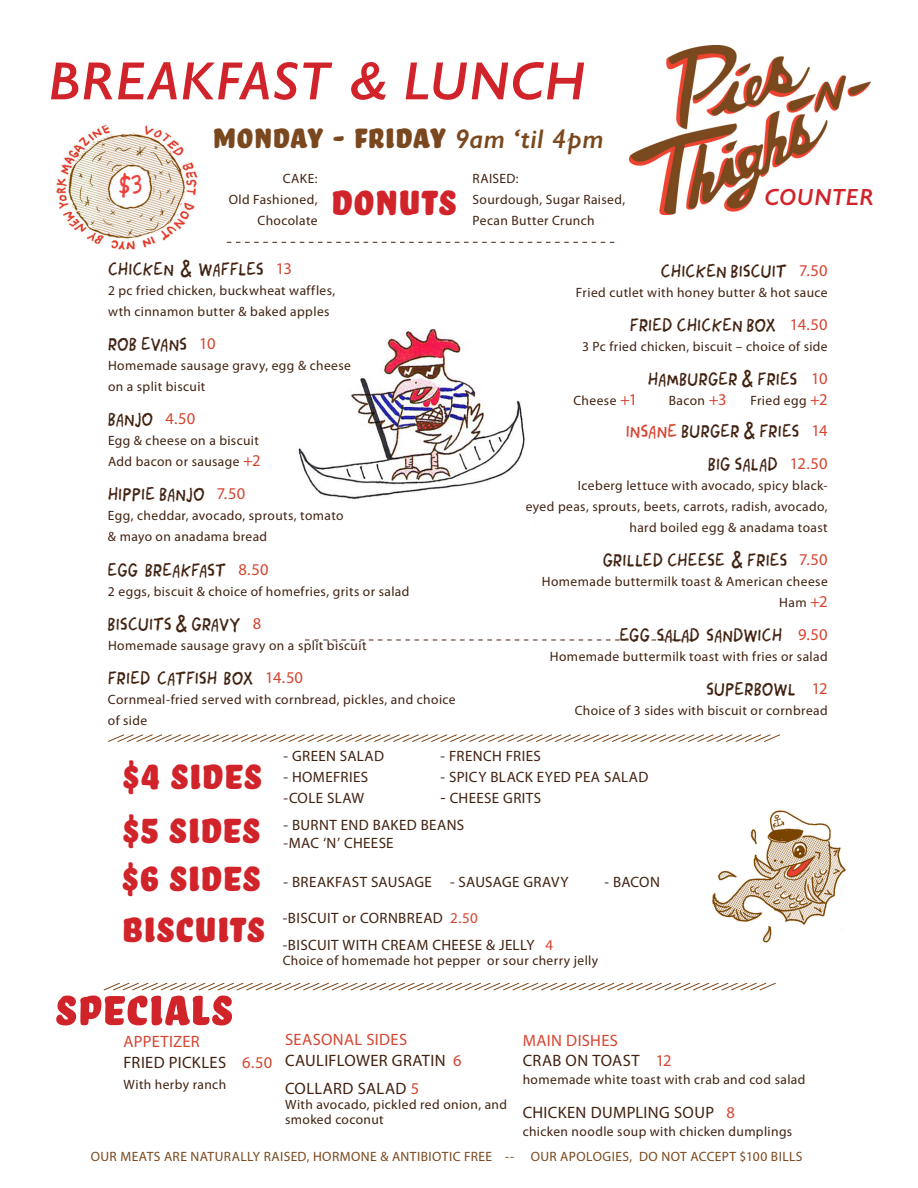
<style>
.page{position:relative;width:918px;height:1188px;background:#fff}
.page>*{position:absolute;margin:0;border:0;box-sizing:border-box;transform-origin:0 0}
.t1{font:italic 600 54px "Gill Sans";letter-spacing:.015em;color:#d1232a}
.t2{font:54px "Bello Sm Cp";letter-spacing:.025em;color:#d1232a}
.t3{font:45px "Bello Sm Cp";letter-spacing:.025em;color:#d1232a}
.t4{font:36px "Bello Sm Cp";letter-spacing:.025em;color:#7a481e}
.t5{font:italic 600 23.4px "Gill Sans";letter-spacing:.02em;color:#d1232a}
.t6{font:18px "Keith Font";color:#ed403c}
.t7{font:16.5px "Keith Font";letter-spacing:.025em;color:#412211}
.t8{font:16.5px/21px "Myriad Pro";letter-spacing:.02em;color:#412211}
.t9{font:16.5px/21px "Myriad Pro";letter-spacing:.015em;color:#d64531}
.t10{font:15px/18px "Myriad Pro";letter-spacing:.025em;color:#412211}
.t11{font:13.5px/21px "Myriad Pro";letter-spacing:.03em;color:#412211}
.t12{font:13.5px "Myriad Pro";letter-spacing:.03em;color:#7a481e}
.s1{font-family:"Gill Sans";font-weight:600;font-style:italic;font-size:27px}
.s2{font-family:"Myriad Pro";color:#d64531}
.s3{font-size:16.5px;color:#d64531}
.s4{color:#d64531}
.s5{color:#412211}
.s6{font-size:16.5px}
</style>
<div class="page">
<img style="left:298px;top:329px;width:227px;height:170px">
<img style="left:712px;top:810px;width:134px;height:133px">
<img style="left:629px;top:45px;width:241px;height:169px">
<svg style="left:108px;top:734px;width:672px;height:8px"></svg>
<svg style="left:103px;top:982px;width:673px;height:9px"></svg>
<svg style="left:227px;top:242px;width:387px;height:1px"></svg>
<svg style="left:305px;top:640px;width:388px;height:1px"></svg>
<img style="left:56px;top:124px;width:142px;height:126px">
<div style="left:112px;top:172px;width:32px;height:33px;background:#fff;border-radius:50%"></div>
<p class="t1" style="left:48px;top:48px;width:539px">BREAKFAST &amp; LUNCH</p>
<p class="t4" style="left:212px;top:110px;width:393px">MONDAY - FRIDAY <span class="s1">9am ‘til 4pm</span></p>
<p class="t6" style="left:119px;top:173px;width:25px">$3</p>
<p class="t11" style="left:283px;top:168px;width:36px">CAKE:</p>
<p class="t11" style="left:229px;top:189px;width:90px">Old Fashioned,</p>
<p class="t11" style="left:258px;top:210px;width:61px">Chocolate</p>
<p class="t3" style="left:330px;top:167px;width:127px">DONUTS</p>
<p class="t11" style="left:472px;top:168px;width:48px">RAISED:</p>
<p class="t11" style="left:472px;top:189px;width:154px">Sourdough, Sugar Raised,</p>
<p class="t11" style="left:472px;top:210px;width:124px">Pecan Butter Crunch</p>
<p class="t5" style="left:765px;top:183px;width:111px">COUNTER</p>
<p class="t7" style="left:108px;top:258px;width:185px">CHICKEN &amp; WAFFLES <span class="s2">13</span></p>
<p class="t11" style="left:108px;top:279px;width:229px">2 pc fried chicken, buckwheat waffles, wth cinnamon butter &amp; baked apples</p>
<p class="t7" style="left:108px;top:333px;width:109px">ROB EVANS <span class="s2">10</span></p>
<p class="t11" style="left:108px;top:354px;width:245px">Homemade sausage gravy, egg &amp; cheese on a split biscuit</p>
<p class="t7" style="left:108px;top:408px;width:89px">BANJO <span class="s2">4.50</span></p>
<p class="t11" style="left:108px;top:429px;width:152px">Egg &amp; cheese on a biscuit</p>
<p class="t11" style="left:108px;top:450px;width:154px">Add bacon or sausage <span class="s3">+2</span></p>
<p class="t7" style="left:108px;top:483px;width:139px">HIPPIE BANJO <span class="s2">7.50</span></p>
<p class="t11" style="left:108px;top:504px;width:237px">Egg, cheddar, avocado, sprouts, tomato &amp; mayo on anadama bread</p>
<p class="t7" style="left:108px;top:560px;width:162px">EGG BREAKFAST <span class="s2">8.50</span></p>
<p class="t11" style="left:108px;top:581px;width:303px">2 eggs, biscuit &amp; choice of homefries, grits or salad</p>
<p class="t7" style="left:108px;top:614px;width:155px">BISCUITS &amp; GRAVY <span class="s2">8</span></p>
<p class="t11" style="left:108px;top:635px;width:260px">Homemade sausage gravy on a split biscuit</p>
<p class="t7" style="left:108px;top:668px;width:197px">FRIED CATFISH BOX <span class="s2">14.50</span></p>
<p class="t11" style="left:108px;top:689px;width:349px">Cornmeal-fried served with cornbread, pickles, and choice of side</p>
<p class="t7" style="left:661px;top:260px;width:168px">CHICKEN BISCUIT <span class="s2">7.50</span></p>
<p class="t11" style="left:576px;top:282px;width:253px">Fried cutlet with honey butter &amp; hot sauce</p>
<p class="t7" style="left:630px;top:314px;width:199px">FRIED CHICKEN BOX <span class="s2">14.50</span></p>
<p class="t11" style="left:582px;top:336px;width:247px">3 Pc fried chicken, biscuit – choice of side</p>
<p class="t7" style="left:648px;top:368px;width:181px">HAMBURGER &amp; FRIES <span class="s2">10</span></p>
<p class="t11" style="left:573px;top:390px;width:65px">Cheese <span class="s3">+1</span></p>
<p class="t11" style="left:669px;top:390px;width:59px">Bacon <span class="s3">+3</span></p>
<p class="t11" style="left:750px;top:390px;width:79px">Fried egg <span class="s3">+2</span></p>
<p class="t7" style="left:626px;top:421px;width:203px"><span class="s4">INSANE</span> BURGER &amp; FRIES <span class="s2">14</span></p>
<p class="t7" style="left:708px;top:454px;width:121px">BIG SALAD <span class="s2">12.50</span></p>
<p class="t11" style="left:526px;top:475px;width:303px;text-align:right">Iceberg lettuce with avocado, spicy black-<br>eyed peas, sprouts, beets, carrots, radish, avocado,</p>
<p class="t11" style="left:630px;top:517px;width:200px">hard boiled egg &amp; anadama toast</p>
<p class="t7" style="left:603px;top:550px;width:226px">GRILLED CHEESE &amp; FRIES <span class="s2">7.50</span></p>
<p class="t11" style="left:542px;top:571px;width:287px">Homemade buttermilk toast &amp; American cheese</p>
<p class="t11" style="left:779px;top:592px;width:50px">Ham <span class="s3">+2</span></p>
<p class="t7" style="left:620px;top:625px;width:209px">EGG SALAD SANDWICH <span class="s2">9.50</span></p>
<p class="t11" style="left:550px;top:646px;width:279px">Homemade buttermilk toast with fries or salad</p>
<p class="t7" style="left:706px;top:679px;width:123px">SUPERBOWL <span class="s2">12</span></p>
<p class="t11" style="left:575px;top:700px;width:255px">Choice of 3 sides with biscuit or cornbread</p>
<p class="t3" style="left:122px;top:742px;width:141px">$4 SIDEs</p>
<p class="t3" style="left:122px;top:796px;width:139px">$5 SIDEs</p>
<p class="t3" style="left:121px;top:843px;width:140px">$6 SIDEs</p>
<p class="t3" style="left:122px;top:895px;width:144px">BISCUITS</p>
<p class="t2" style="left:54px;top:968px;width:179px">SPECIALS</p>
<p class="t9" style="left:124px;top:1031px;width:150px">APPETIZER<br><span class="s5">FRIED PICKLES</span> 6.50</p>
<p class="t11" style="left:124px;top:1074px;width:104px">With herby ranch</p>
<p class="t10" style="left:284px;top:747px;width:102px">- GREEN SALAD</p>
<p class="t10" style="left:284px;top:768px;width:86px">- HOMEFRIES</p>
<p class="t10" style="left:284px;top:789px;width:82px">-COLE SLAW</p>
<p class="t10" style="left:441px;top:747px;width:102px">- FRENCH FRIES</p>
<p class="t10" style="left:441px;top:768px;width:209px">- SPICY BLACK EYED PEA SALAD</p>
<p class="t10" style="left:441px;top:789px;width:102px"><span class="s6">-</span> CHEESE GRITS</p>
<p class="t10" style="left:284px;top:816px;width:182px">- BURNT END BAKED BEANS -MAC ‘N’ CHEESE</p>
<p class="t10" style="left:284px;top:873px;width:287px">- BREAKFAST SAUSAGE - SAUSAGE GRAVY</p>
<p class="t10" style="left:605px;top:873px;width:57px">- BACON</p>
<p class="t10" style="left:283px;top:909px;width:197px">-BISCUIT or CORNBREAD <span class="s4">2.50</span></p>
<p class="t10" style="left:283px;top:936px;width:272px">-BISCUIT WITH CREAM CHEESE &amp; JELLY <span class="s4">4</span></p>
<p class="t11" style="left:283px;top:950px;width:317px">Choice of homemade hot pepper or sour cherry jelly</p>
<p class="t8" style="left:285px;top:1029px;width:178px"><span class="s4">SEASONAL SIDES<br></span>CAULIFLOWER GRATIN <span class="s4">6</span></p>
<p class="t8" style="left:285px;top:1077px;width:136px">COLLARD SALAD <span class="s4">5</span></p>
<p class="t11" style="left:285px;top:1096px;width:223px;line-height:15px">With avocado, pickled red onion, and smoked coconut</p>
<p class="t9" style="left:523px;top:1030px;width:97px">MAIN DISHES</p>
<p class="t8" style="left:523px;top:1050px;width:151px">CRAB ON TOAST <span class="s4">12</span></p>
<p class="t11" style="left:523px;top:1069px;width:284px">homemade white toast with crab and cod salad</p>
<p class="t8" style="left:523px;top:1102px;width:214px">CHICKEN DUMPLING SOUP <span class="s4">8</span></p>
<p class="t11" style="left:523px;top:1121px;width:271px">chicken noodle soup with chicken dumplings</p>
<p class="t12" style="left:91px;top:1149px;width:713px">OUR MEATS ARE NATURALLY RAISED, HORMONE &amp; ANTIBIOTIC FREE -- OUR APOLOGIES, DO NOT ACCEPT $100 BILLS</p>
</div>
